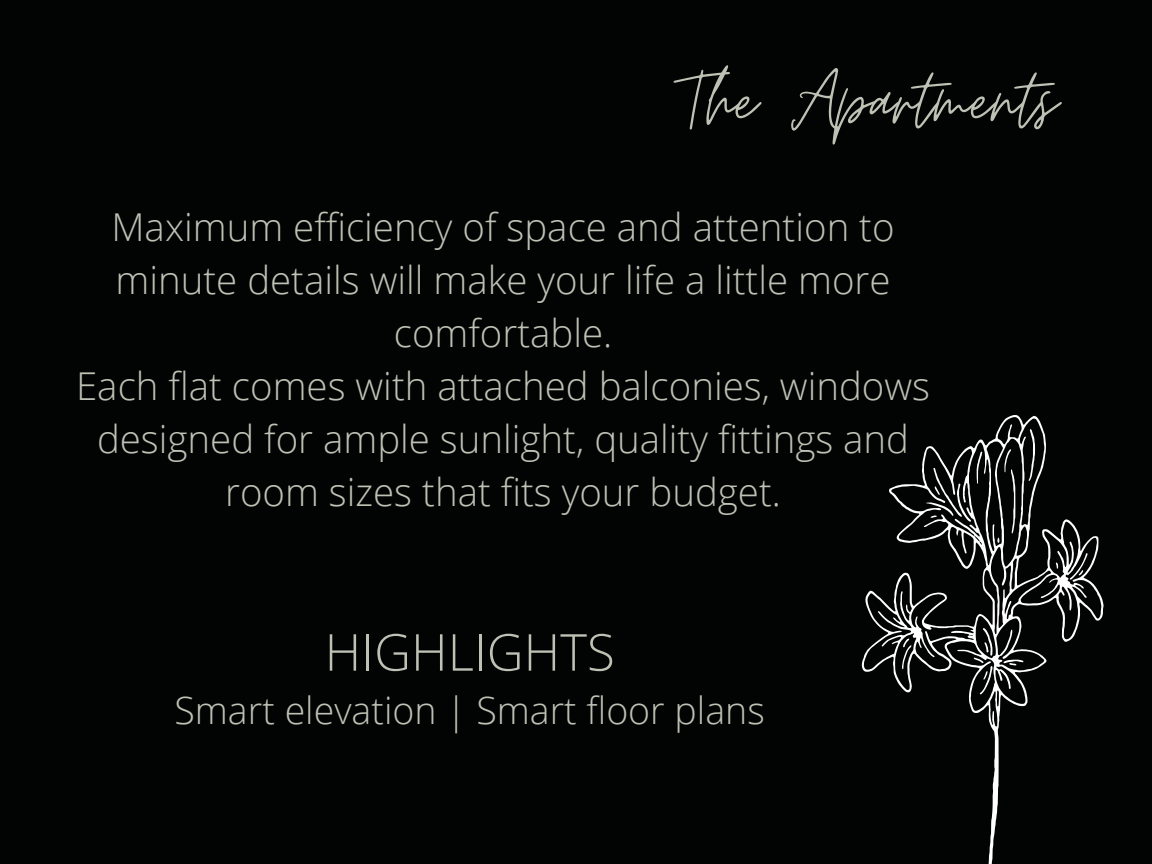
<style>
.page{position:relative;width:1152px;height:864px;background:#020303}
.page>*{position:absolute;margin:0;border:0;box-sizing:border-box;transform-origin:0 0}
.t1{font:90px "Moon Time";color:#bcc3b5}
.t2{font:300 51px "Open Sans";color:#bcc3b5}
.t3{font:300 38.4px/52.8px "Open Sans";color:#bcc3b5;text-align:center}
.t4{font:300 37.5px "Open Sans";color:#bcc3b5}
</style>
<div class="page">
<svg style="left:862px;top:415px;width:242px;height:449px"></svg>
<svg style="left:926px;top:468px;width:45px;height:54px"></svg>
<svg style="left:977px;top:452px;width:5px;height:32px"></svg>
<svg style="left:1029px;top:429px;width:6px;height:52px"></svg>
<svg style="left:1003px;top:660px;width:20px;height:6px"></svg>
<svg style="left:1070px;top:553px;width:18px;height:27px"></svg>
<svg style="left:997px;top:449px;width:18px;height:94px"></svg>
<svg style="left:902px;top:639px;width:10px;height:30px"></svg>
<svg style="left:1056px;top:562px;width:2px;height:7px"></svg>
<svg style="left:974px;top:628px;width:19px;height:66px"></svg>
<h1 class="t1" style="left:682px;top:46px;width:377px">The Apartments</h1>
<p class="t3" style="left:76px;top:200px;width:855px">Maximum efficiency of space and attention to minute details will make your life a little more comfortable.<br>Each flat comes with attached balconies, windows designed for ample sunlight, quality fittings and room sizes that fits your budget.</p>
<h2 class="t2" style="left:325px;top:616px;width:292px">HIGHLIGHTS</h2>
<p class="t4" style="left:174px;top:684px;width:592px">Smart elevation | Smart floor plans</p>
</div>
